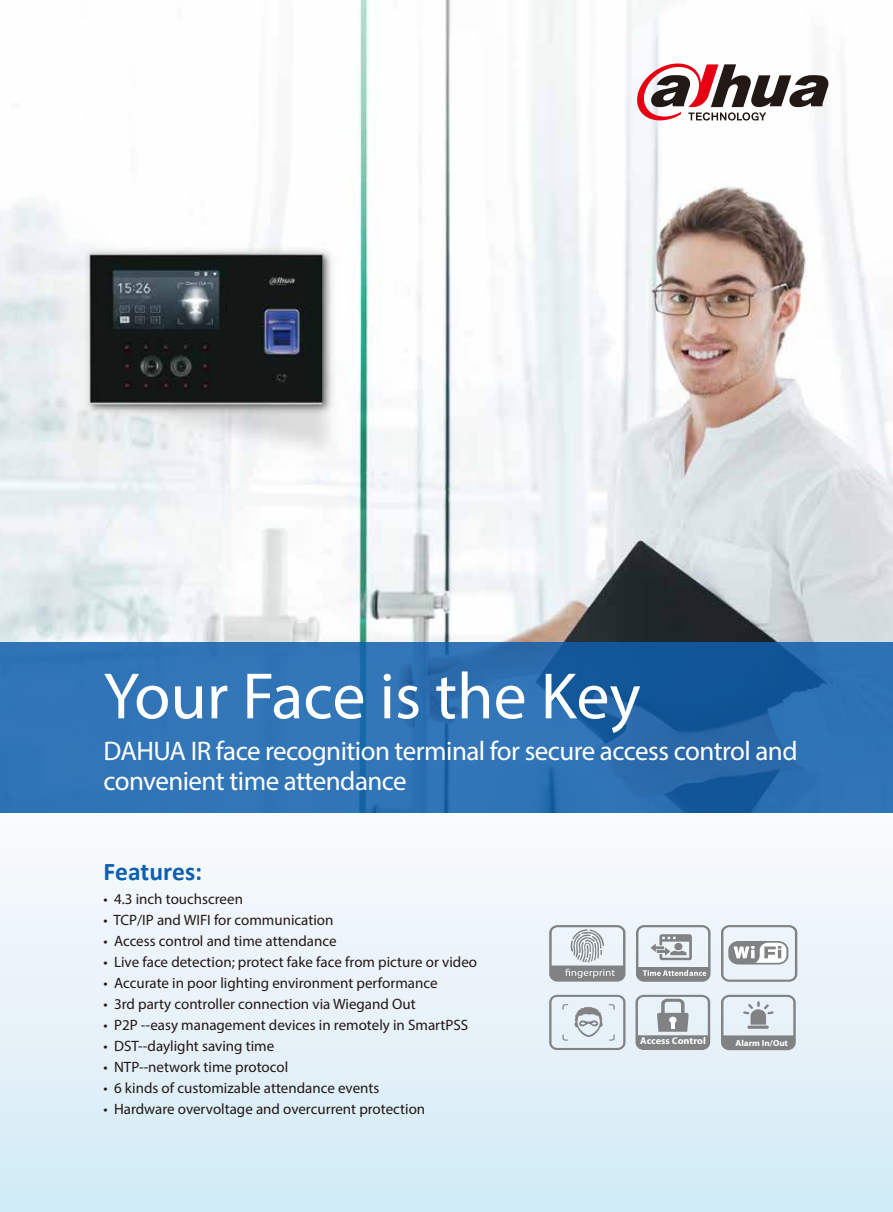
<style>
.page{position:relative;width:893px;height:1212px;background:#fff}
.page>*{position:absolute;margin:0;border:0;box-sizing:border-box;transform-origin:0 0}
.t1{font:66px "Myriad Pro";color:#fff}
.t2{font:27px/30px "Myriad Pro";letter-spacing:-.02em;color:#fff}
.t3{font:700 25.5px "Calibri";color:#0f5fad}
.t4{font:15px "Myriad Pro";color:#221815}
.t5{font:700 semi-condensed 9.75px "Myriad Pro";color:#fff;scale:1.12 1}
.t6{font:700 semi-condensed 8.7px "Myriad Pro";color:#fff;scale:1.12 1}
</style>
<div class="page">
<div style="left:0;top:803px;width:893px;height:409px;background:linear-gradient(to bottom,#fcfbfd,#d2eaf5)"></div>
<img style="left:0;top:0;width:893px;height:642px">
<svg style="left:637px;top:63px;width:191px;height:58px"></svg>
<svg style="left:0;top:642px;width:893px;height:170px;background:#2a6eb0"></svg>
<svg style="left:721px;top:925px;width:76px;height:57px;background:#cdd2d6"></svg>
<svg style="left:721px;top:995px;width:75px;height:55px;background:#bdc3c8"></svg>
<svg style="left:747px;top:1025px;width:22px;height:4px"></svg>
<svg style="left:549px;top:925px;width:76px;height:56px;background:#bfc4c8"></svg>
<svg style="left:635px;top:995px;width:75px;height:55px;background:#b4babe"></svg>
<div style="left:669px;top:1016px;width:8px;height:7px;background:#fff;border-radius:50%"></div>
<hr style="left:671px;top:1018px;width:4px;height:10px;background:#fff">
<svg style="left:549px;top:995px;width:76px;height:55px;background:#d1dae0"></svg>
<svg style="left:636px;top:925px;width:74px;height:57px;background:#bfc4c8"></svg>
<div style="left:674px;top:943px;width:8px;height:7px;background:#808284;border-radius:50%"></div>
<h1 class="t1" style="left:103px;top:655px;width:539px">Your Face is the Key</h1>
<h2 class="t2" style="left:103px;top:736px;width:696px">DAHUA IR face recognition terminal for secure access control and convenient time attendance</h2>
<h3 class="t3" style="left:103px;top:855px;width:100px">Features:</h3>
<p class="t4" style="left:103px;top:890px;width:141px">• 4.3 inch touchscreen</p>
<p class="t4" style="left:103px;top:911px;width:232px">• TCP/IP and WIFI for communication</p>
<p class="t4" style="left:103px;top:932px;width:235px">• Access control and time attendance</p>
<p class="t4" style="left:103px;top:953px;width:375px">• Live face detection; protect fake face from picture or video</p>
<p class="t4" style="left:103px;top:974px;width:336px">• Accurate in poor lighting environment performance</p>
<p class="t4" style="left:103px;top:995px;width:314px">• 3rd party controller connection via Wiegand Out</p>
<p class="t4" style="left:103px;top:1016px;width:366px">• P2P --easy management devices in remotely in SmartPSS</p>
<p class="t4" style="left:103px;top:1037px;width:172px">• DST--daylight saving time</p>
<p class="t4" style="left:103px;top:1058px;width:186px">• NTP--network time protocol</p>
<p class="t4" style="left:103px;top:1079px;width:277px">• 6 kinds of customizable attendance events</p>
<p class="t4" style="left:103px;top:1100px;width:323px">• Hardware overvoltage and overcurrent protection</p>
<p class="t5" style="left:640px;top:1034px;width:60px">Access Control</p>
<p class="t6" style="left:735px;top:1037px;width:48px">Alarm In/Out</p>
</div>
